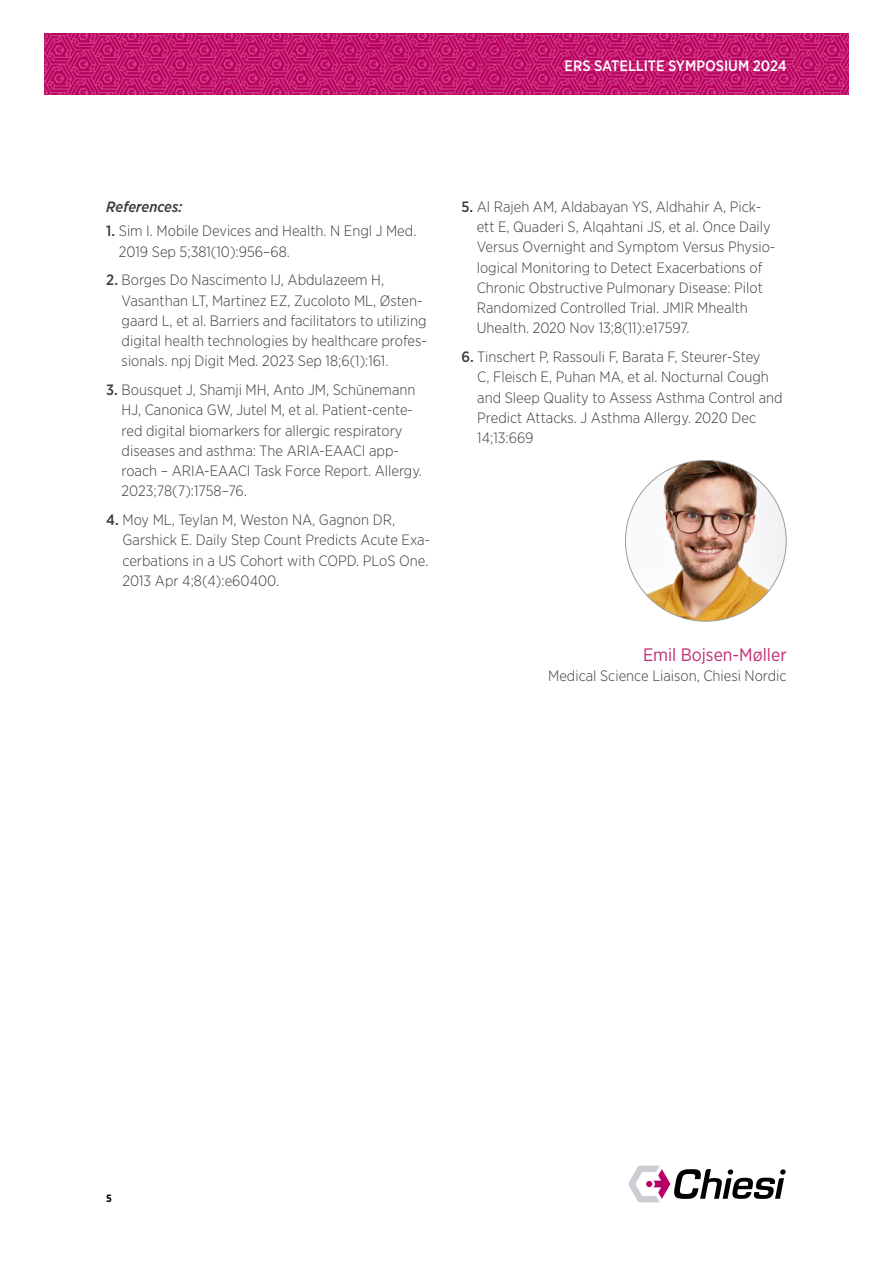
<style>
.page{position:relative;width:893px;height:1263px;background:#fff}
.page>*{position:absolute;margin:0;border:0;box-sizing:border-box;transform-origin:0 0}
.t1{font:18px "Gotham Narrow";color:#bf2d72}
.t2{font:300 15px/20.2px "Gotham Narrow";color:#3c3c3b}
.t3{font:500 15px "Gotham Narrow";color:#fff}
.t4{font:italic 500 15px "Gotham Narrow";color:#3c3c3b}
.t5{font:700 10.5px "Gotham Narrow";color:#000}
.s1{font-weight:500}
</style>
<div class="page">
<svg style="left:628px;top:1165px;width:158px;height:37px"></svg>
<img style="left:679px;top:34px;width:169px;height:61px">
<img style="left:45px;top:34px;width:634px;height:61px">
<img style="left:625px;top:460px;width:161px;height:161px;border-radius:80px">
<p class="t3" style="left:565px;top:56px;width:224px">ERS SATELLITE SYMPOSIUM 2024</p>
<p class="t4" style="left:106px;top:197px;width:78px">References:</p>
<p class="t2" style="left:119px;top:221px;width:299px;text-indent:-13px"><span class="s1">1.</span> Sim I. Mobile Devices and Health. N Engl J Med.<br>2019 Sep 5;381(10):956–68.</p>
<p class="t2" style="left:122px;top:270px;width:307px;text-indent:-15px"><span class="s1">2.</span> Borges Do Nascimento IJ, Abdulazeem H, Vasanthan LT, Martinez EZ, Zucoloto ML, Østen&shy;gaard L, et al. Barriers and facilitators to utilizing digital health technologies by healthcare profes&shy;sionals. npj Digit Med. 2023 Sep 18;6(1):161.</p>
<p class="t2" style="left:122px;top:379px;width:302px;text-indent:-15px"><span class="s1">3.</span> Bousquet J, Shamji MH, Anto JM, Schünemann HJ, Canonica GW, Jutel M, et al. Patient-cente&shy;red digital biomarkers for allergic respiratory diseases and asthma: The ARIA-EAACI app&shy;roach – ARIA-EAACI Task Force Report. Allergy.<br>2023;78(7):1758–76.</p>
<p class="t2" style="left:122px;top:509px;width:309px;text-indent:-16px"><span class="s1">4.</span> Moy ML, Teylan M, Weston NA, Gagnon DR, Garshick E. Daily Step Count Predicts Acute Exa&shy;cerbations in a US Cohort with COPD. PLoS One.<br>2013 Apr 4;8(4):e60400.</p>
<p class="t2" style="left:477px;top:196px;width:300px;text-indent:-15px"><span class="s1">5.</span> Al Rajeh AM, Aldabayan YS, Aldhahir A, Pick&shy;ett E, Quaderi S, Alqahtani JS, et al. Once Daily Versus Overnight and Symptom Versus Physio&shy;logical Monitoring to Detect Exacerbations of Chronic Obstructive Pulmonary Disease: Pilot Randomized Controlled Trial. JMIR Mhealth Uhealth. 2020 Nov 13;8(11):e17597.</p>
<p class="t2" style="left:477px;top:346px;width:307px;text-indent:-16px"><span class="s1">6.</span> Tinschert P, Rassouli F, Barata F, Steurer-Stey<br>C, Fleisch E, Puhan MA, et al. Nocturnal Cough and Sleep Quality to Assess Asthma Control and Predict Attacks. J Asthma Allergy. 2020 Dec 14;13:669</p>
<p class="t1" style="left:643px;top:644px;width:145px">Emil Bojsen-Møller</p>
<p class="t2" style="left:548px;top:666px;width:240px">Medical Science Liaison, Chiesi Nordic</p>
<p class="t5" style="left:106px;top:1192px;width:7px">5</p>
</div>
